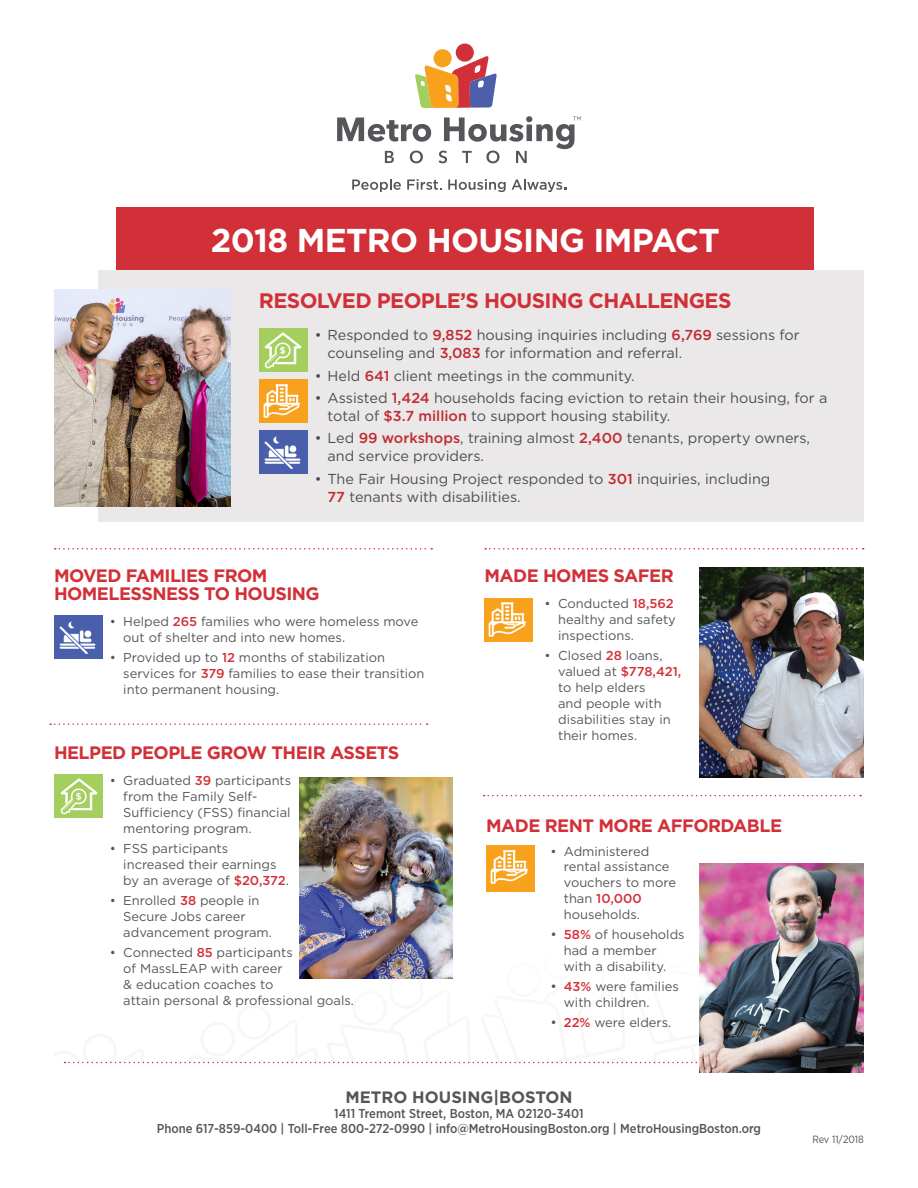
<style>
.page{position:relative;width:918px;height:1188px;background:#fff}
.page>*{position:absolute;margin:0;border:0;box-sizing:border-box;transform-origin:0 0}
.t1{font:700 33px "Gotham";letter-spacing:-.02em;color:#fff}
.subheads{font:700 21px "Gotham";letter-spacing:-.03em;color:#d23038}
.subheads-2{font:700 18px/18px "Gotham";letter-spacing:-.03em;color:#d23038}
.Lead_in_Paragraph{font:700 16.5px "Gotham";color:#55565a}
.t2{font:14.4px/18px "Gotham";color:#55565a}
.t3{font:12.9px/15.9px "Gotham";color:#55565a}
.t4{font:500 12.9px "Gotham Narrow";color:#55565a}
.t5{font:10.5px "Gotham Narrow";letter-spacing:-.005em;color:#55565a}
.s1{font-weight:500;color:#d23038}
.s2{font-size:13.5px}
</style>
<div class="page">
<div style="left:117px;top:208px;width:697px;height:95px;background:#d23038"></div>
<div style="left:98px;top:270px;width:766px;height:251px;background:#eae8e8"></div>
<svg style="left:337px;top:118px;width:94px;height:24px"></svg>
<svg style="left:385px;top:151px;width:9px;height:12px"></svg>
<svg style="left:410px;top:151px;width:13px;height:12px"></svg>
<div style="left:433px;top:49px;width:19px;height:18px;background:#f8a11c;border-radius:50%"></div>
<div style="left:456px;top:44px;width:18px;height:18px;background:#d23038;border-radius:50%"></div>
<svg style="left:415px;top:56px;width:82px;height:52px"></svg>
<svg style="left:352px;top:179px;width:49px;height:13px"></svg>
<svg style="left:407px;top:179px;width:35px;height:11px"></svg>
<svg style="left:448px;top:179px;width:58px;height:13px"></svg>
<svg style="left:512px;top:179px;width:54px;height:13px"></svg>
<svg style="left:438px;top:116px;width:143px;height:47px"></svg>
<svg style="left:63px;top:951px;width:801px;height:112px"></svg>
<div style="left:259px;top:380px;width:49px;height:43px;background:#f8a11c"></div>
<img style="left:263px;top:384px;width:38px;height:34px">
<div style="left:259px;top:329px;width:49px;height:43px;background:#a4cf5e"></div>
<img style="left:265px;top:332px;width:37px;height:37px">
<div style="left:259px;top:431px;width:49px;height:43px;background:#495fab"></div>
<img style="left:264px;top:436px;width:37px;height:33px">
<img style="left:700px;top:863px;width:163px;height:210px">
<img style="left:54px;top:290px;width:177px;height:216px">
<svg style="left:55px;top:548px;width:377px;height:2px"></svg>
<div style="left:54px;top:616px;width:49px;height:43px;background:#495fab"></div>
<img style="left:59px;top:621px;width:37px;height:33px">
<svg style="left:485px;top:548px;width:379px;height:2px"></svg>
<img style="left:700px;top:568px;width:163px;height:209px">
<div style="left:484px;top:598px;width:49px;height:43px;background:#f8a11c"></div>
<img style="left:488px;top:602px;width:39px;height:34px">
<svg style="left:484px;top:795px;width:377px;height:1px"></svg>
<div style="left:486px;top:845px;width:49px;height:47px;background:#f8a11c"></div>
<img style="left:490px;top:850px;width:39px;height:34px">
<img style="left:300px;top:777px;width:152px;height:201px">
<svg style="left:50px;top:723px;width:378px;height:2px"></svg>
<div style="left:54px;top:775px;width:49px;height:43px;background:#a4cf5e"></div>
<img style="left:60px;top:778px;width:37px;height:37px">
<p class="t1" style="left:211px;top:218px;width:511px">2018 METRO HOUSING IMPACT</p>
<p class="subheads" style="left:259px;top:287px;width:474px">RESOLVED PEOPLE’S HOUSING CHALLENGES</p>
<p class="t2" style="left:328px;top:326px;width:474px;text-indent:-14px">• Responded to <span class="s1">9,852</span> housing inquiries including <span class="s1">6,769</span> sessions for counseling and <span class="s1">3,083</span> for information and referral.</p>
<p class="t2" style="left:314px;top:366px;width:322px">• Held <span class="s1">641</span> client meetings in the community.</p>
<p class="t2" style="left:328px;top:389px;width:501px;text-indent:-14px">• Assisted <span class="s1">1,424</span> households facing eviction to retain their housing, for a total of <span class="s1">$3.7 million</span> to support housing stability.</p>
<p class="t2" style="left:328px;top:429px;width:484px;text-indent:-14px">• Led <span class="s1">99 workshops</span>, training almost <span class="s1">2,400</span> tenants, property owners, and service providers.</p>
<p class="t2" style="left:328px;top:469px;width:444px;text-indent:-14px">• The Fair Housing Project responded to <span class="s1">301</span> inquiries, including<br><span class="s1">77</span> tenants with disabilities.</p>
<p class="subheads-2" style="left:54px;top:567px;width:267px">MOVED FAMILIES FROM<br>HOMELESSNESS TO HOUSING</p>
<p class="t3" style="left:123px;top:613px;width:297px;text-indent:-14px">• Helped <span class="s1">265</span> families who were homeless move out of shelter and into new homes.</p>
<p class="t3" style="left:123px;top:649px;width:303px;text-indent:-14px">• Provided up to <span class="s1">12</span> months of stabilization services for <span class="s1">379</span> families to ease their transition into permanent housing.</p>
<p class="subheads-2" style="left:54px;top:743px;width:347px">HELPED PEOPLE GROW THEIR ASSETS</p>
<p class="t3" style="left:123px;top:772px;width:169px;text-indent:-14px">• Graduated <span class="s1">39</span> participants from the Family Self-<br>Sufficiency (FSS) financial mentoring program.</p>
<p class="t3" style="left:123px;top:840px;width:167px;text-indent:-14px">• FSS participants increased their earnings by an average of <span class="s1">$20,372</span>.</p>
<p class="t3" style="left:123px;top:892px;width:150px;text-indent:-14px">• Enrolled <span class="s1">38</span> people in<br>Secure Jobs career advancement program.</p>
<p class="t3" style="left:123px;top:944px;width:232px;text-indent:-14px">• Connected <span class="s1">85</span> participants<br>of MassLEAP with career<br>&amp; education coaches to<br>attain personal &amp; professional goals.</p>
<p class="subheads-2" style="left:484px;top:567px;width:191px">MADE HOMES SAFER</p>
<p class="t3" style="left:558px;top:596px;width:119px;text-indent:-14px">• Conducted <span class="s1">18,562 </span>healthy and safety inspections.</p>
<p class="t3" style="left:558px;top:648px;width:125px;text-indent:-14px">• Closed <span class="s1">28</span> loans, valued at <span class="s1">$778,421, </span>to help elders<br>and people with disabilities stay in their homes.</p>
<p class="subheads-2" style="left:486px;top:817px;width:297px">MADE RENT MORE AFFORDABLE</p>
<p class="t3" style="left:564px;top:843px;width:114px;text-indent:-14px">• Administered rental assistance vouchers to more than <span class="s1">10,000 </span>households.</p>
<p class="t3" style="left:564px;top:927px;width:122px;text-indent:-14px"><span class="s2">•</span> <span class="s1">58%</span> of households had a member with a disability.</p>
<p class="t3" style="left:564px;top:979px;width:116px;text-indent:-14px"><span class="s2">•</span> <span class="s1">43%</span> were families with children.</p>
<p class="t3" style="left:550px;top:1015px;width:123px"><span class="s2">•</span> <span class="s1">22%</span> were elders.</p>
<p class="Lead_in_Paragraph" style="left:345px;top:1087px;width:229px">METRO HOUSING|BOSTON</p>
<p class="t4" style="left:334px;top:1106px;width:251px">1411 Tremont Street, Boston, MA 02120-3401</p>
<p class="t4" style="left:157px;top:1121px;width:606px">Phone 617-859-0400 | Toll-Free 800-272-0990 | info@MetroHousingBoston.org | MetroHousingBoston.org</p>
<p class="t5" style="left:812px;top:1133px;width:53px">Rev 11/2018</p>
</div>
